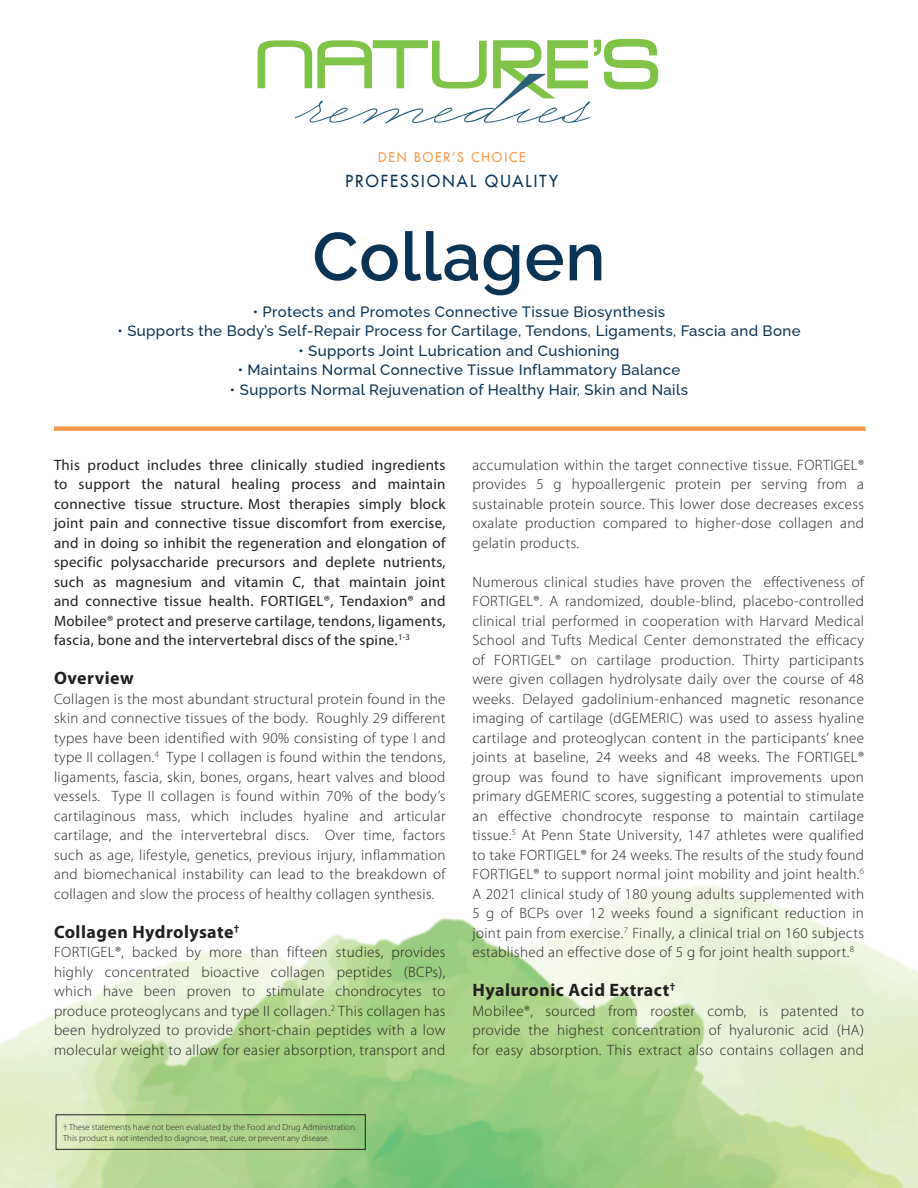
<style>
.page{position:relative;width:918px;height:1188px;background:#fff}
.page>*{position:absolute;margin:0;border:0;box-sizing:border-box;transform-origin:0 0}
.Indent_2{font:100 67.5px "Raleway";letter-spacing:.01em;color:#0b3354}
.Indent_2-2{font:700 18px "Myriad Pro";letter-spacing:.025em;color:#231f20}
.t1{font:16.2px "Futura LT";letter-spacing:.14em;color:#0b3254;scale:.96 1}
.Indent_2-3{font:300 15px/19.5px "Myriad Pro";letter-spacing:.025em;color:#231f20;text-align:justify}
.Indent_2-4{font:15px/19.5px "Myriad Pro";letter-spacing:.02em;color:#231f20;text-align:justify}
.Indent_2-5{font:100 15px "Raleway";letter-spacing:.025em;color:#0b3354}
.t2{font:13.2px "Futura LT";letter-spacing:.15em;color:#f69a4d;scale:.96 1}
.t3{font:300 8.85px/10.6px "Myriad Pro";color:#231f20}
</style>
<div class="page">
<img style="left:0;top:885px;width:918px;height:303px">
<svg style="left:258px;top:39px;width:400px;height:85px"></svg>
<div style="left:56px;top:1114px;width:310px;height:36px;border:1px solid #231f20"></div>
<div style="left:54px;top:426px;width:812px;height:5px;background:#f5994c"></div>
<p class="t2" style="left:378px;top:149px;width:155px">DEN BOER’S CHOICE</p>
<p class="t1" style="left:345px;top:170px;width:223px">PROFESSIONAL QUALITY</p>
<p class="Indent_2" style="left:312px;top:203px;width:295px">Collagen</p>
<p class="Indent_2-5" style="left:253px;top:299px;width:414px">• Protects and Promotes Connective Tissue Biosynthesis</p>
<p class="Indent_2-5" style="left:117px;top:319px;width:685px">• Supports the Body’s Self-Repair Process for Cartilage, Tendons, Ligaments, Fascia and Bone</p>
<p class="Indent_2-5" style="left:298px;top:338px;width:323px">• Supports Joint Lubrication and Cushioning</p>
<p class="Indent_2-5" style="left:238px;top:358px;width:444px">• Maintains Normal Connective Tissue Inflammatory Balance</p>
<p class="Indent_2-5" style="left:230px;top:377px;width:460px">• Supports Normal Rejuvenation of Healthy Hair, Skin and Nails</p>
<p class="Indent_2-4" style="left:54px;top:455px;width:393px">This product includes three clinically studied ingredients to support the natural healing process and maintain connective tissue structure. Most therapies simply block joint pain and connective tissue discomfort from exercise, and in doing so inhibit the regeneration and elongation of specific polysaccharide precursors and deplete nutrients, such as magnesium and vitamin C, that maintain joint and connective tissue health. FORTIGEL®, Tendaxion® and Mobilee® protect and preserve cartilage, tendons, ligaments, fascia, bone and the intervertebral discs of the spine.<sup>1-3</sup></p>
<p class="Indent_2-2" style="left:54px;top:667px;width:81px">Overview</p>
<p class="Indent_2-3" style="left:54px;top:689px;width:393px">Collagen is the most abundant structural protein found in the skin and connective tissues of the body. Roughly 29 different types have been identified with 90% consisting of type I and type II collagen.<sup>4</sup> Type I collagen is found within the tendons, ligaments, fascia, skin, bones, organs, heart valves and blood vessels. Type II collagen is found within 70% of the body’s cartilaginous mass, which includes hyaline and articular cartilage, and the intervertebral discs. Over time, factors such as age, lifestyle, genetics, previous injury, inflammation and biomechanical instability can lead to the breakdown of collagen and slow the process of healthy collagen synthesis.</p>
<p class="Indent_2-2" style="left:54px;top:920px;width:187px">Collagen Hydrolysate<sup>†</sup></p>
<p class="Indent_2-3" style="left:54px;top:942px;width:393px">FORTIGEL®, backed by more than fifteen studies, provides highly concentrated bioactive collagen peptides (BCPs), which have been proven to stimulate chondrocytes to produce proteoglycans and type II collagen.<sup>2</sup> This collagen has been hydrolyzed to provide short-chain peptides with a low molecular weight to allow for easier absorption, transport and</p>
<p class="Indent_2-3" style="left:472px;top:455px;width:393px">accumulation within the target connective tissue. FORTIGEL® provides 5 g hypoallergenic protein per serving from a sustainable protein source. This lower dose decreases excess oxalate production compared to higher-dose collagen and gelatin products.</p>
<p class="Indent_2-3" style="left:472px;top:572px;width:393px">Numerous clinical studies have proven the effectiveness of FORTIGEL®. A randomized, double-blind, placebo-controlled clinical trial performed in cooperation with Harvard Medical School and Tufts Medical Center demonstrated the efficacy of FORTIGEL® on cartilage production. Thirty participants were given collagen hydrolysate daily over the course of 48 weeks. Delayed gadolinium-enhanced magnetic resonance imaging of cartilage (dGEMERIC) was used to assess hyaline cartilage and proteoglycan content in the participants’ knee joints at baseline, 24 weeks and 48 weeks. The FORTIGEL® group was found to have significant improvements upon primary dGEMERIC scores, suggesting a potential to stimulate an effective chondrocyte response to maintain cartilage tissue.<sup>5</sup> At Penn State University, 147 athletes were qualified to take FORTIGEL® for 24 weeks. The results of the study found FORTIGEL® to support normal joint mobility and joint health.<sup>6<br></sup>A 2021 clinical study of 180 young adults supplemented with 5 g of BCPs over 12 weeks found a significant reduction in joint pain from exercise.<sup>7</sup> Finally, a clinical trial on 160 subjects established an effective dose of 5 g for joint health support.<sup>8</sup></p>
<p class="Indent_2-2" style="left:472px;top:979px;width:204px">Hyaluronic Acid Extract<sup>†</sup></p>
<p class="Indent_2-3" style="left:472px;top:1001px;width:393px">Mobilee®, sourced from rooster comb, is patented to provide the highest concentration of hyaluronic acid (HA) for easy absorption. This extract also contains collagen and</p>
<p class="t3" style="left:63px;top:1122px;width:295px">† These statements have not been evaluated by the Food and Drug Administration.<br>This product is not intended to diagnose, treat, cure, or prevent any disease.</p>
</div>
